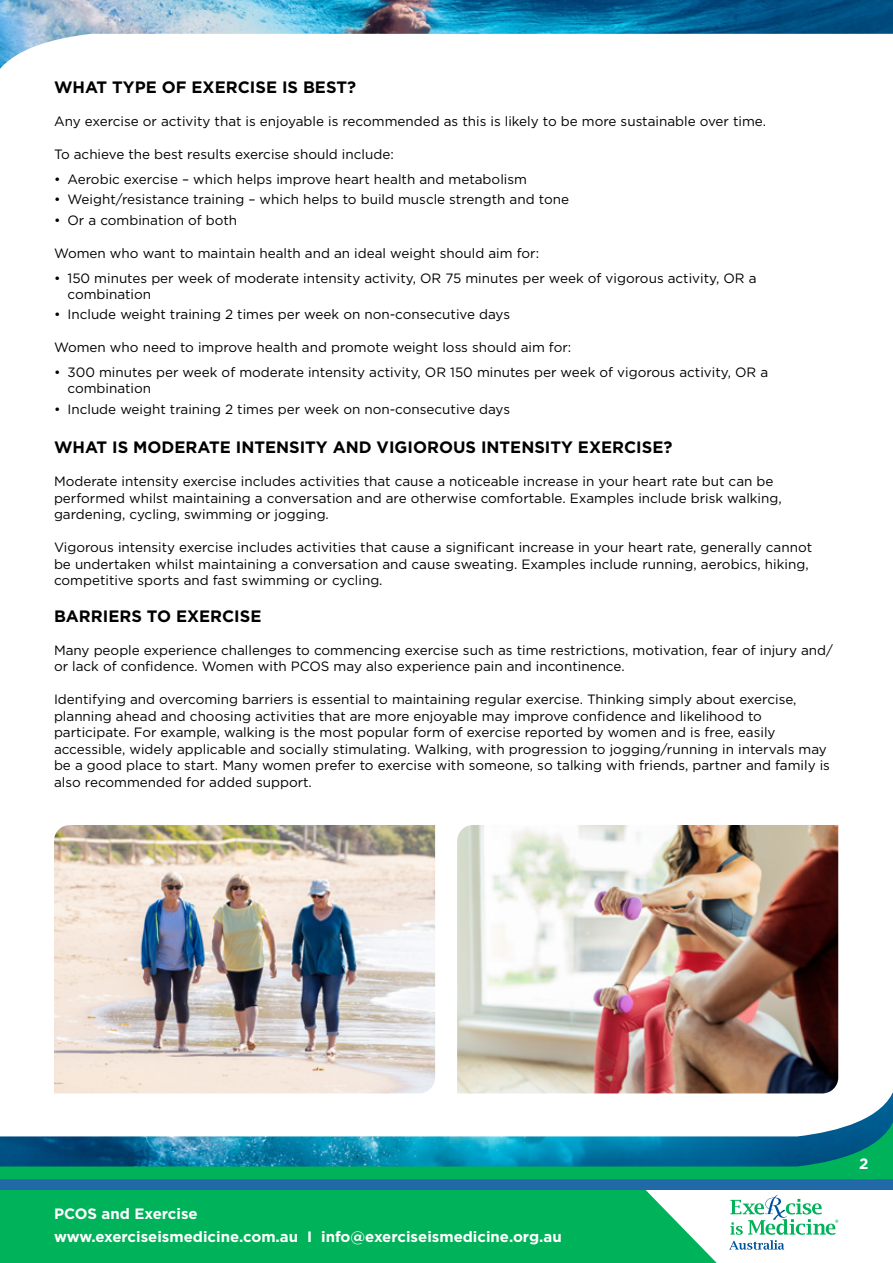
<style>
.page{position:relative;width:893px;height:1263px;background:#fff}
.page>*{position:absolute;margin:0;border:0;box-sizing:border-box;transform-origin:0 0}
.t1{font:700 16.5px "Gotham";color:#000}
.t2{font:700 15px/22.2px "Gotham";color:#fff}
.t3{font:13.5px/16.5px "Gotham";color:#000}
</style>
<div class="page">
<img style="left:54px;top:1092px;width:839px;height:12px">
<div style="left:0;top:1190px;width:717px;height:73px;background:#00b259"></div>
<svg style="left:0;top:1179px;width:893px;height:11px;background:#216aa5"></svg>
<svg style="left:0;top:1104px;width:893px;height:75px"></svg>
<img style="left:0;top:0;width:893px;height:69px">
<svg style="left:729px;top:1195px;width:109px;height:55px"></svg>
<img style="left:457px;top:825px;width:381px;height:268px">
<img style="left:54px;top:825px;width:381px;height:268px">
<p class="t1" style="left:54px;top:76px;width:303px">WHAT TYPE OF EXERCISE IS BEST?</p>
<p class="t3" style="left:54px;top:113px;width:714px">Any exercise or activity that is enjoyable is recommended as this is likely to be more sustainable over time.</p>
<p class="t3" style="left:54px;top:146px;width:341px">To achieve the best results exercise should include:</p>
<p class="t3" style="left:54px;top:170px;width:474px">• Aerobic exercise – which helps improve heart health and metabolism</p>
<p class="t3" style="left:54px;top:191px;width:516px">• Weight/resistance training – which helps to build muscle strength and tone</p>
<p class="t3" style="left:54px;top:211px;width:185px">• Or a combination of both</p>
<p class="t3" style="left:54px;top:244px;width:487px">Women who want to maintain health and an ideal weight should aim for:</p>
<p class="t3" style="left:68px;top:269px;width:690px;text-indent:-14px">• 150 minutes per week of moderate intensity activity, OR 75 minutes per week of vigorous activity, OR a combination</p>
<p class="t3" style="left:54px;top:306px;width:458px">• Include weight training 2 times per week on non-consecutive days</p>
<p class="t3" style="left:54px;top:339px;width:519px">Women who need to improve health and promote weight loss should aim for:</p>
<p class="t3" style="left:68px;top:364px;width:702px;text-indent:-14px">• 300 minutes per week of moderate intensity activity, OR 150 minutes per week of vigorous activity, OR a combination</p>
<p class="t3" style="left:54px;top:400px;width:458px">• Include weight training 2 times per week on non-consecutive days</p>
<p class="t1" style="left:54px;top:437px;width:620px">WHAT IS MODERATE INTENSITY AND VIGIOROUS INTENSITY EXERCISE?</p>
<p class="t3" style="left:54px;top:473px;width:729px">Moderate intensity exercise includes activities that cause a noticeable increase in your heart rate but can be performed whilst maintaining a conversation and are otherwise comfortable. Examples include brisk walking, gardening, cycling, swimming or jogging.</p>
<p class="t3" style="left:54px;top:539px;width:760px">Vigorous intensity exercise includes activities that cause a significant increase in your heart rate, generally cannot be undertaken whilst maintaining a conversation and cause sweating. Examples include running, aerobics, hiking, competitive sports and fast swimming or cycling.</p>
<p class="t1" style="left:54px;top:605px;width:209px">BARRIERS TO EXERCISE</p>
<p class="t3" style="left:54px;top:641px;width:780px">Many people experience challenges to commencing exercise such as time restrictions, motivation, fear of injury and/ or lack of confidence. Women with PCOS may also experience pain and incontinence.</p>
<p class="t3" style="left:54px;top:691px;width:777px">Identifying and overcoming barriers is essential to maintaining regular exercise. Thinking simply about exercise, planning ahead and choosing activities that are more enjoyable may improve confidence and likelihood to participate. For example, walking is the most popular form of exercise reported by women and is free, easily accessible, widely applicable and socially stimulating. Walking, with progression to jogging/running in intervals may be a good place to start. Many women prefer to exercise with someone, so talking with friends, partner and family is also recommended for added support.</p>
<p class="t2" style="left:54px;top:1203px;width:509px">PCOS and Exercise<br>www.exerciseismedicine.com.au I info@exerciseismedicine.org.au</p>
<p class="t2" style="left:859px;top:1152px;width:11px">2</p>
</div>
